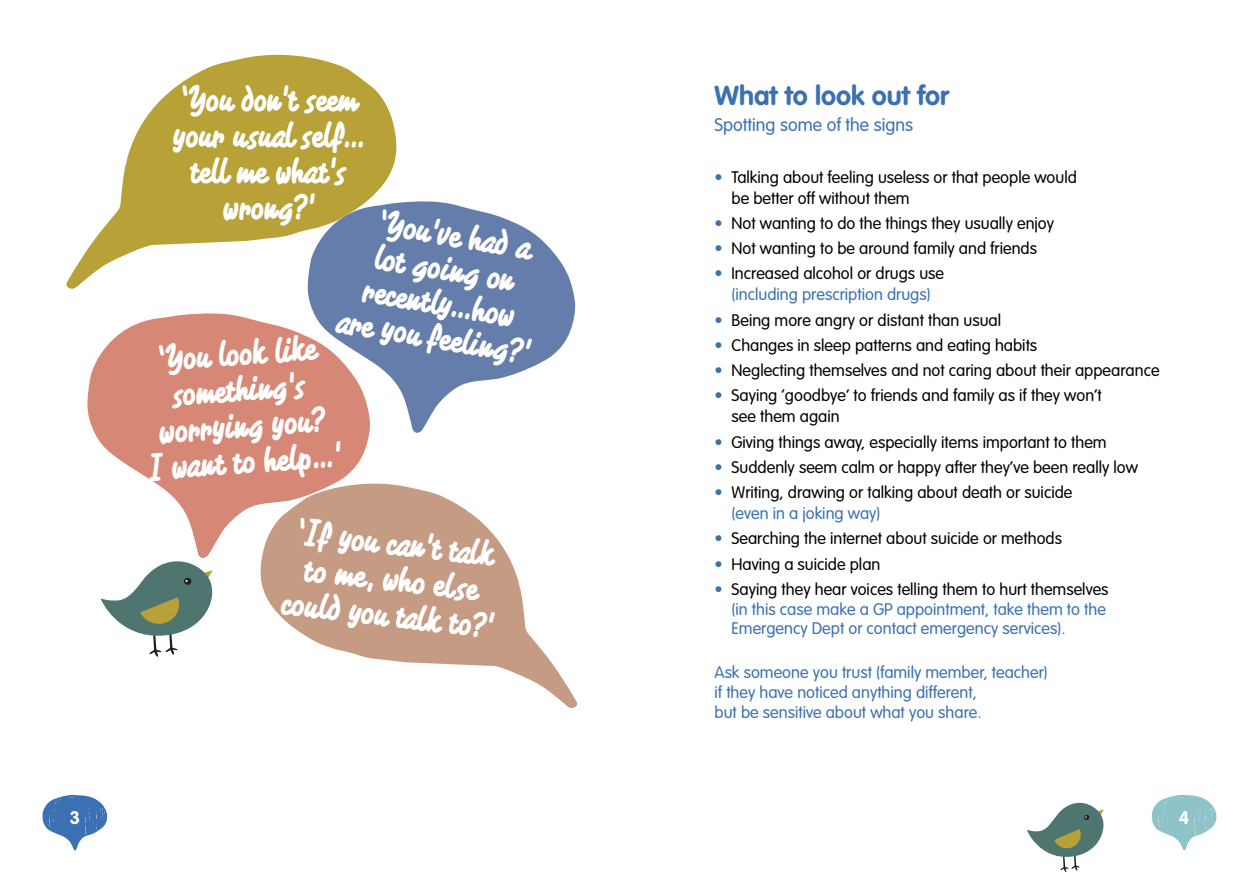
<style>
.page{position:relative;width:1259px;height:893px;background:#fff}
.page>*{position:absolute;margin:0;border:0;box-sizing:border-box;transform-origin:0 0}
.t1{font:33px/36px "Rotulona Hand";color:#fff;text-align:center}
.t2{font:700 27px "VAG Rounded";color:#3b71b2}
.t3{font:300 18px "VAG Rounded";color:#3b71b2}
.t4{font:700 18px "VAG Rounded";color:#fff}
.t5{font:300 16.5px/21px "VAG Rounded";color:#000}
.t6{font:300 16.5px/19.8px "VAG Rounded";color:#3b71b2}
.s1{color:#3b71b2}
.s2{color:#000}
</style>
<div class="page">
<svg style="left:1151px;top:795px;width:65px;height:56px"></svg>
<svg style="left:43px;top:795px;width:64px;height:56px"></svg>
<svg style="left:308px;top:201px;width:268px;height:232px;fill:#657dab"></svg>
<svg style="left:87px;top:312px;width:284px;height:239px;fill:#d78775"></svg>
<svg style="left:259px;top:476px;width:319px;height:232px;fill:#c69b84"></svg>
<svg style="left:66px;top:54px;width:332px;height:235px;fill:#b8a136"></svg>
<svg style="left:1027px;top:802px;width:77px;height:70px"></svg>
<svg style="left:100px;top:551px;width:113px;height:106px"></svg>
<h1 class="t1" style="left:173px;top:80px;width:193px">‘You don’t seem your usual self… tell me what’s wrong?’</h1>
<h1 class="t1" style="left:355px;top:201px;width:197px;line-height:34.5px;rotate:9deg">‘You’ve had a<br>lot going on recently…how are you feeling?’</h1>
<h1 class="t1" style="left:139px;top:341px;width:195px;rotate:-4deg">‘You look like something’s worrying you?<br>I want to help…’</h1>
<h1 class="t1" style="left:293px;top:511px;width:214px;rotate:7deg">‘If you can’t talk to me, who else could you talk to?’</h1>
<h2 class="t2" style="left:714px;top:80px;width:236px">What to look out for</h2>
<p class="t3" style="left:714px;top:115px;width:200px">Spotting some of the signs</p>
<p class="t5" style="left:731px;top:167px;width:347px;text-indent:-17px"><span class="s1">•</span> Talking about feeling useless or that people would be better off without them</p>
<p class="t5" style="left:714px;top:213px;width:341px"><span class="s1">•</span> Not wanting to do the things they usually enjoy</p>
<p class="t5" style="left:714px;top:238px;width:324px"><span class="s1">•</span> Not wanting to be around family and friends</p>
<p class="t6" style="left:714px;top:264px;width:231px;line-height:21px;text-align:center">• <span class="s2">Increased alcohol or drugs use </span>(including prescription drugs)</p>
<p class="t5" style="left:714px;top:310px;width:288px"><span class="s1">•</span> Being more angry or distant than usual</p>
<p class="t5" style="left:714px;top:335px;width:324px"><span class="s1">•</span> Changes in sleep patterns and eating habits</p>
<p class="t5" style="left:714px;top:360px;width:446px"><span class="s1">•</span> Neglecting themselves and not caring about their appearance</p>
<p class="t5" style="left:731px;top:386px;width:372px;text-indent:-17px"><span class="s1">•</span> Saying ‘goodbye’ to friends and family as if they won’t see them again</p>
<p class="t5" style="left:714px;top:432px;width:394px"><span class="s1">•</span> Giving things away, especially items important to them</p>
<p class="t5" style="left:714px;top:457px;width:425px"><span class="s1">•</span> Suddenly seem calm or happy after they’ve been really low</p>
<p class="t5" style="left:731px;top:482px;width:342px;text-indent:-17px"><span class="s1">•</span> Writing, drawing or talking about death or suicide <span class="s1">(even in a joking way)</span></p>
<p class="t5" style="left:714px;top:529px;width:349px"><span class="s1">•</span> Searching the internet about suicide or methods</p>
<p class="t5" style="left:714px;top:554px;width:167px"><span class="s1">•</span> Having a suicide plan</p>
<p class="t6" style="left:731px;top:580px;width:378px;text-indent:-17px">• <span class="s2">Saying they hear voices telling them to hurt themselves </span>(in this case make a GP appointment, take them to the<br>Emergency Dept or contact emergency services).</p>
<p class="t6" style="left:714px;top:663px;width:335px">Ask someone you trust (family member, teacher) if they have noticed anything different,<br>but be sensitive about what you share.</p>
<p class="t4" style="left:70px;top:807px;width:12px">3</p>
<p class="t4" style="left:1179px;top:807px;width:12px">4</p>
</div>
